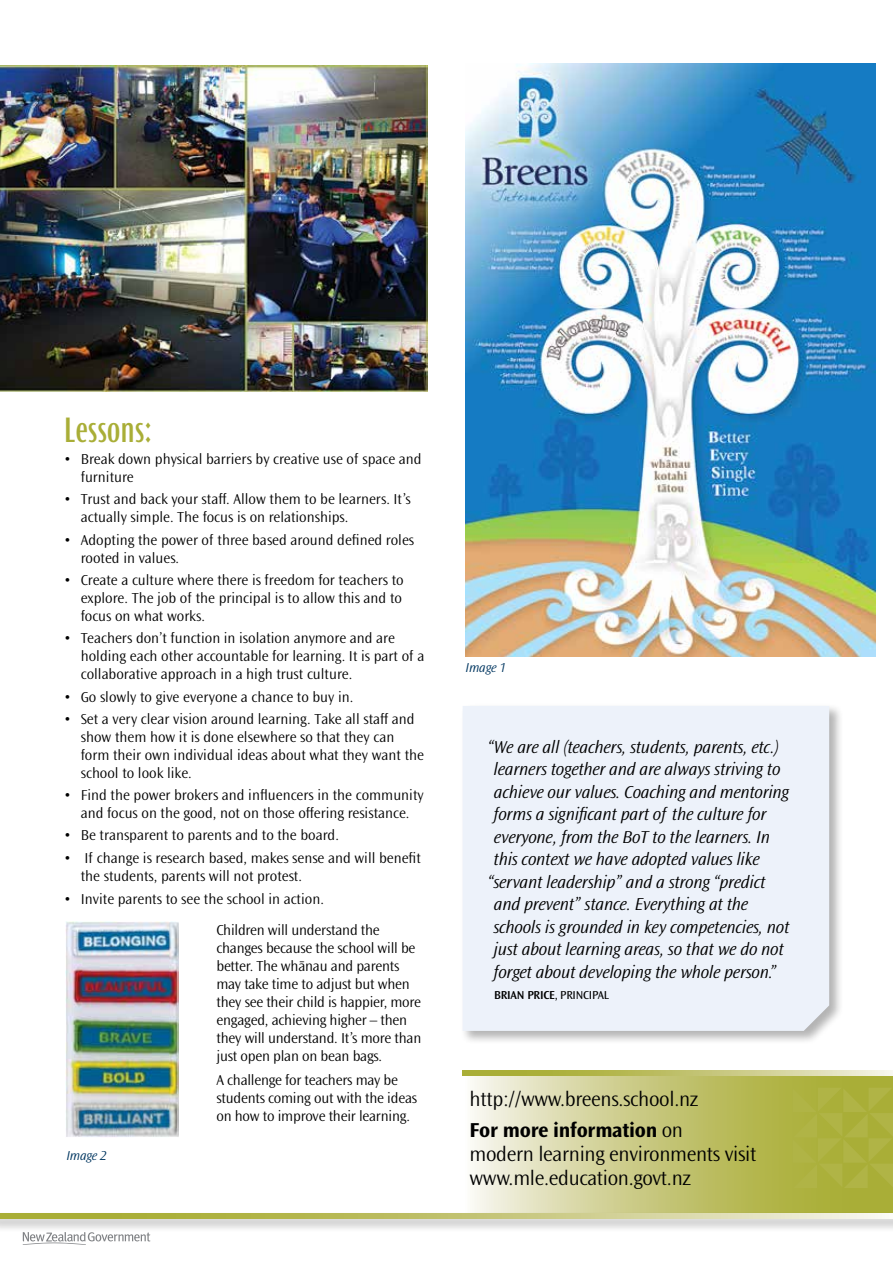
<style>
.page{position:relative;width:893px;height:1263px;background:#fff}
.page>*{position:absolute;margin:0;border:0;box-sizing:border-box;transform-origin:0 0}
.MOE_MLE_Subhead_2{font:600 condensed 36px "Ocean Sans MT Pro";letter-spacing:-.005em;color:#a9ae37}
.MOE_MLE_Body{font:300 21px/24px "Ocean Sans MT Pro";letter-spacing:-.015em;color:#000}
.MOE_MLE_Body-2{font:italic 300 18px "Ocean Sans MT Pro";letter-spacing:-.015em;color:#000}
.MOE_MLE_Bullet{font:300 15px/18px "Ocean Sans MT Pro";color:#000}
.MOE_MLE_Body-3{font:300 15px/18px "Ocean Sans MT Pro";letter-spacing:-.015em;color:#000}
.MOE_MLE_caption{font:italic 300 13.5px "Ocean Sans MT Pro";letter-spacing:-.015em;color:#003660}
.MOE_MLE_Body-4{font:600 12px "Ocean Sans MT Pro";letter-spacing:-.015em;color:#000}
.s1{font-weight:400}
.s2{font-weight:700}
</style>
<div class="page">
<div style="left:460px;top:704px;width:383px;height:341px;background:#000;opacity:.3"></div>
<div style="left:463px;top:706px;width:366px;height:325px;background:#edf2fa"></div>
<svg style="left:463px;top:1075px;width:430px;height:136px;background:#cccd8a"></svg>
<svg style="left:23px;top:1233px;width:127px;height:12px"></svg>
<svg style="left:463px;top:1071px;width:430px;height:4px;background:#c4c576"></svg>
<svg style="left:793px;top:1088px;width:100px;height:100px;background:#acb13f"></svg>
<img style="left:0;top:66px;width:428px;height:325px">
<div style="left:0;top:1211px;width:893px;height:22px;background:#000;opacity:.3"></div>
<svg style="left:0;top:1213px;width:893px;height:6px;background:#c5c779"></svg>
<img style="left:466px;top:64px;width:409px;height:593px">
<img style="left:65px;top:922px;width:113px;height:215px">
<p class="MOE_MLE_Subhead_2" style="left:64px;top:408px;width:90px">Lessons:</p>
<p class="MOE_MLE_Bullet" style="left:81px;top:450px;width:342px;text-indent:-17px">• Break down physical barriers by creative use of space and furniture</p>
<p class="MOE_MLE_Bullet" style="left:81px;top:490px;width:331px;text-indent:-17px">• Trust and back your staff. Allow them to be learners. It’s actually simple. The focus is on relationships.</p>
<p class="MOE_MLE_Bullet" style="left:81px;top:531px;width:335px;text-indent:-17px">• Adopting the power of three based around defined roles rooted in values.</p>
<p class="MOE_MLE_Bullet" style="left:81px;top:571px;width:325px;text-indent:-17px">• Create a culture where there is freedom for teachers to explore. The job of the principal is to allow this and to focus on what works.</p>
<p class="MOE_MLE_Bullet" style="left:81px;top:629px;width:345px;text-indent:-17px">• Teachers don’t function in isolation anymore and are holding each other accountable for learning. It is part of a collaborative approach in a high trust culture.</p>
<p class="MOE_MLE_Bullet" style="left:64px;top:687px;width:291px">• Go slowly to give everyone a chance to buy in.</p>
<p class="MOE_MLE_Bullet" style="left:81px;top:710px;width:345px;text-indent:-17px">• Set a very clear vision around learning. Take all staff and show them how it is done elsewhere so that they can form their own individual ideas about what they want the school to look like.</p>
<p class="MOE_MLE_Bullet" style="left:64px;top:786px;width:361px;text-align:center">• Find the power brokers and influencers in the community and focus on the good, not on those offering resistance.</p>
<p class="MOE_MLE_Bullet" style="left:64px;top:826px;width:277px">• Be transparent to parents and to the board.</p>
<p class="MOE_MLE_Bullet" style="left:81px;top:848px;width:342px;text-indent:-17px">• If change is research based, makes sense and will benefit the students, parents will not protest.</p>
<p class="MOE_MLE_Bullet" style="left:64px;top:890px;width:262px">• Invite parents to see the school in action.</p>
<p class="MOE_MLE_Body-3" style="left:216px;top:920px;width:206px">Children will understand the changes because the school will be better. The whānau and parents may take time to adjust but when they see their child is happier, more engaged, achieving higher – then they will understand. It’s more than just open plan on bean bags.</p>
<p class="MOE_MLE_Body-3" style="left:216px;top:1071px;width:202px">A challenge for teachers may be students coming out with the ideas on how to improve their learning.</p>
<p class="MOE_MLE_caption" style="left:66px;top:1148px;width:42px">Image 2</p>
<p class="MOE_MLE_caption" style="left:466px;top:660px;width:42px">Image 1</p>
<p class="MOE_MLE_Body-2" style="left:488px;top:736px;width:292px">“We are all (teachers, students, parents, etc.)</p>
<p class="MOE_MLE_Body-2" style="left:494px;top:758px;width:288px">learners together and are always striving to</p>
<p class="MOE_MLE_Body-2" style="left:494px;top:781px;width:297px">achieve our values. Coaching and mentoring</p>
<p class="MOE_MLE_Body-2" style="left:493px;top:803px;width:274px">forms a significant part of the culture for</p>
<p class="MOE_MLE_Body-2" style="left:494px;top:826px;width:278px">everyone, from the BoT to the learners. In</p>
<p class="MOE_MLE_Body-2" style="left:494px;top:848px;width:268px">this context we have adopted values like</p>
<p class="MOE_MLE_Body-2" style="left:488px;top:871px;width:279px">“servant leadership” and a strong “predict</p>
<p class="MOE_MLE_Body-2" style="left:494px;top:893px;width:256px">and prevent” stance. Everything at the</p>
<p class="MOE_MLE_Body-2" style="left:493px;top:916px;width:298px">schools is grounded in key competencies, not</p>
<p class="MOE_MLE_Body-2" style="left:493px;top:938px;width:292px">just about learning areas, so that we do not</p>
<p class="MOE_MLE_Body-2" style="left:493px;top:961px;width:284px">forget about developing the whole person.”</p>
<p class="MOE_MLE_Body-4" style="left:494px;top:987px;width:116px">BRIAN PRICE<span class="s1">, PRINCIPAL</span></p>
<p class="MOE_MLE_Body" style="left:469px;top:1087px;width:230px">http://www.breens.school.nz</p>
<p class="MOE_MLE_Body" style="left:469px;top:1118px;width:288px"><span class="s2">For more information</span> on<br>modern learning environments visit www.mle.education.govt.nz</p>
</div>
